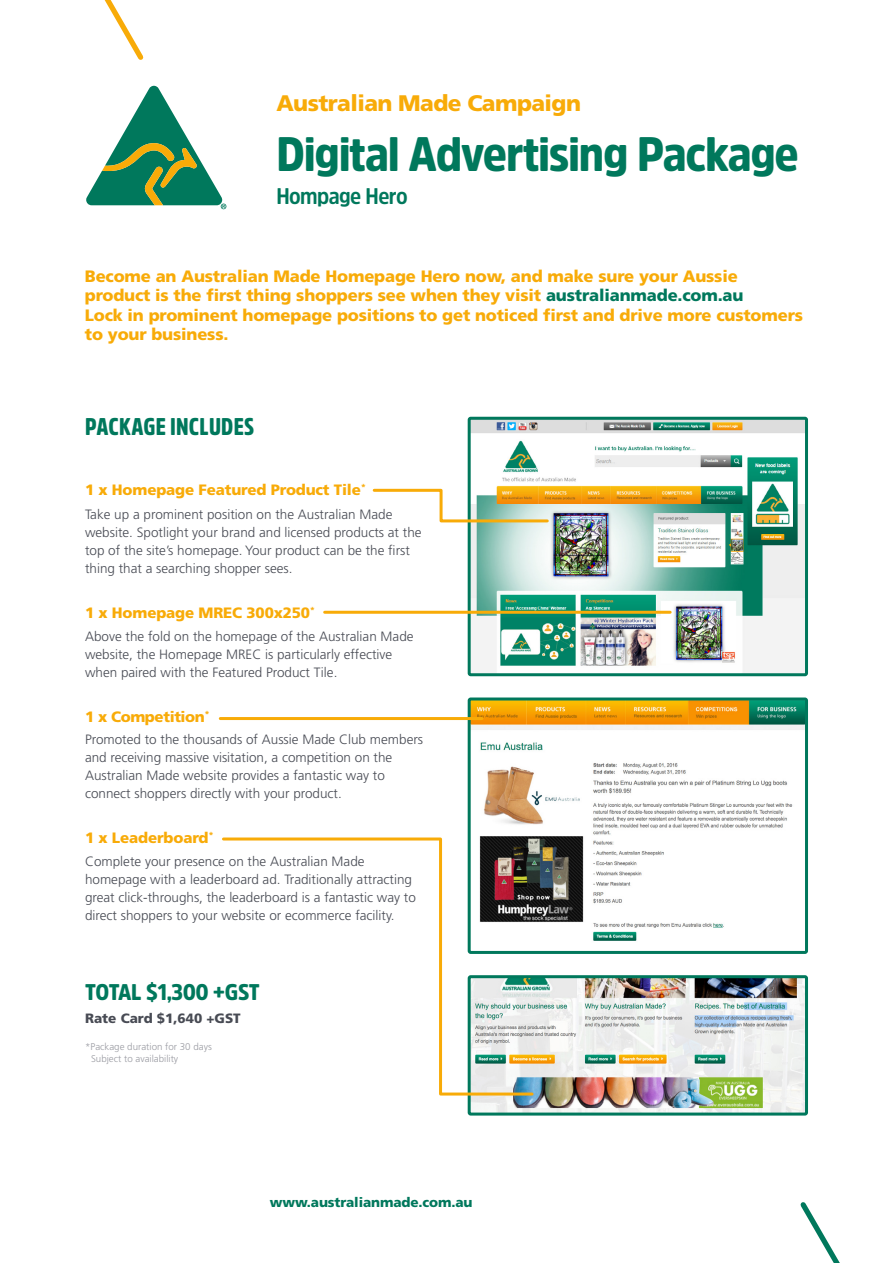
<style>
.page{position:relative;width:893px;height:1263px;background:#fff}
.page>*{position:absolute;margin:0;border:0;box-sizing:border-box;transform-origin:0 0}
.t1{font:900 48px "Amsi Pro Narw";letter-spacing:-.025em;color:#00785c}
.t2{font:900 24px "Amsi Pro Cond";letter-spacing:.01em;color:#00785c}
.t3{font:900 22.5px "Frutiger LT Std";letter-spacing:-.025em;color:#f8ab08}
.t4{font:900 22.5px "Amsi Pro Narw";letter-spacing:-.025em;color:#00785c}
.t5{font:700 22.5px "Amsi Pro Narw";letter-spacing:-.025em;color:#00785c}
.t6{font:900 16.5px/19.5px "Frutiger LT Std";letter-spacing:-.01em;color:#f8ab08}
.t7{font:900 15px "Frutiger LT Std";letter-spacing:-.01em;color:#f8ab08}
.t8{font:300 13.5px/18px "Frutiger LT Std";color:#484b54}
.t9{font:900 13.5px "Frutiger LT Std";letter-spacing:-.01em;color:#00785c}
.t10{font:900 13.5px "Frutiger LT Std";color:#484b54}
.t11{font:300 9.75px/12px "Frutiger LT Std";color:#9a9ba2}
.s1{color:#00785c}
</style>
<div class="page">
<svg style="left:800px;top:1202px;width:40px;height:61px"></svg>
<svg style="left:86px;top:0;width:141px;height:210px"></svg>
<img style="left:472px;top:421px;width:332px;height:251px">
<div style="left:468px;top:417px;width:340px;height:259px;border:3px solid #00785c;border-radius:2px"></div>
<img style="left:472px;top:979px;width:332px;height:132px">
<div style="left:468px;top:975px;width:340px;height:140px;border:3px solid #00785c;border-radius:2px"></div>
<img style="left:472px;top:701px;width:332px;height:240px">
<div style="left:468px;top:697px;width:340px;height:257px;border:3px solid #00785c;border-radius:2px"></div>
<svg style="left:222px;top:836px;width:313px;height:261px"></svg>
<hr style="left:220px;top:717px;width:262px;height:3px;background:#f8ab08">
<hr style="left:325px;top:611px;width:345px;height:3px;background:#f8ab08">
<svg style="left:372px;top:487px;width:178px;height:37px"></svg>
<h3 class="t3" style="left:276px;top:89px;width:306px">Australian Made Campaign</h3>
<h1 class="t1" style="left:276px;top:121px;width:524px">Digital Advertising Package</h1>
<h3 class="t5" style="left:276px;top:181px;width:133px">Hompage Hero</h3>
<p class="t6" style="left:85px;top:266px;width:720px">Become an Australian Made Homepage Hero now, and make sure your Aussie product is the first thing shoppers see when they visit <span class="s1">australianmade.com.au<br></span>Lock in prominent homepage positions to get noticed first and drive more customers to your business.</p>
<h2 class="t2" style="left:85px;top:410px;width:170px">PACKAGE INCLUDES</h2>
<p class="t7" style="left:85px;top:480px;width:283px">1 x Homepage Featured Product Tile<sup>*</sup></p>
<p class="t8" style="left:85px;top:505px;width:338px">Take up a prominent position on the Australian Made website. Spotlight your brand and licensed products at the top of the site’s homepage. Your product can be the first thing that a searching shopper sees.</p>
<p class="t7" style="left:85px;top:604px;width:232px">1 x Homepage MREC 300x250<sup>*</sup></p>
<p class="t8" style="left:85px;top:627px;width:330px">Above the fold on the homepage of the Australian Made website, the Homepage MREC is particularly effective when paired with the Featured Product Tile.</p>
<p class="t7" style="left:85px;top:707px;width:126px">1 x Competition<sup>*</sup></p>
<p class="t8" style="left:85px;top:730px;width:340px">Promoted to the thousands of Aussie Made Club members and receiving massive visitation, a competition on the Australian Made website provides a fantastic way to connect shoppers directly with your product.</p>
<p class="t7" style="left:85px;top:829px;width:130px">1 x Leaderboard<sup>*</sup></p>
<p class="t8" style="left:85px;top:852px;width:332px">Complete your presence on the Australian Made homepage with a leaderboard ad. Traditionally attracting great click-throughs, the leaderboard is a fantastic way to direct shoppers to your website or ecommerce facility.</p>
<h3 class="t4" style="left:85px;top:977px;width:176px">TOTAL $1,300 +GST</h3>
<p class="t10" style="left:85px;top:1010px;width:157px">Rate Card $1,640 +GST</p>
<p class="t11" style="left:91px;top:1041px;width:122px;text-indent:-6px">*Package duration for 30 days<br>Subject to availability</p>
<p class="t9" style="left:270px;top:1194px;width:204px">www.australianmade.com.au</p>
</div>
